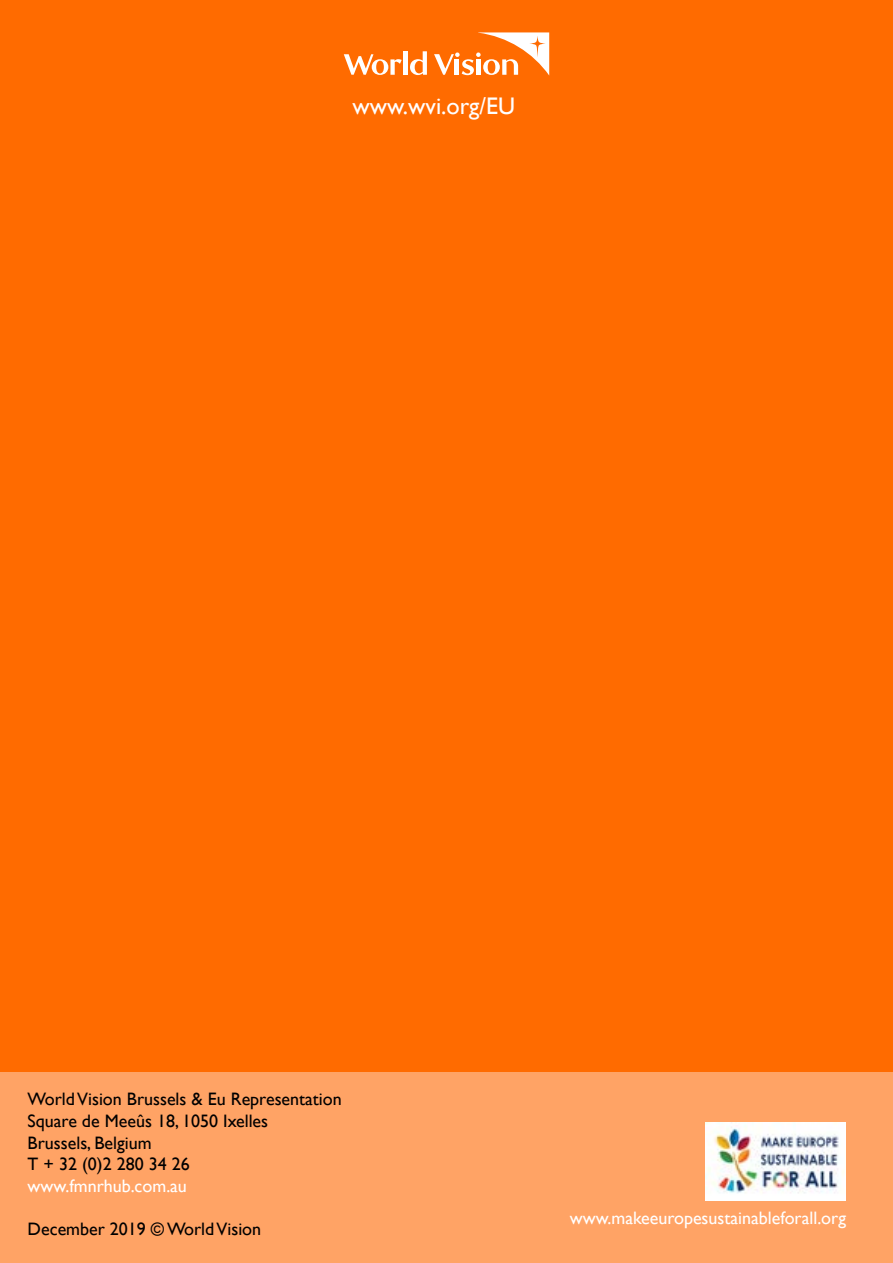
<style>
.page{position:relative;width:893px;height:1263px;background:#ff6b00}
.page>*{position:absolute;margin:0;border:0;box-sizing:border-box;transform-origin:0 0}
.t1{font:24px "Gill Sans";color:#fff}
.t2{font:18px/21.6px "Gill Sans";color:#000}
.t3{font:18px "Gill Sans";color:#fff}
</style>
<div class="page">
<div style="left:403px;top:51px;width:5px;height:24px;background:#fff"></div>
<svg style="left:344px;top:54px;width:58px;height:21px"></svg>
<svg style="left:410px;top:51px;width:17px;height:24px"></svg>
<svg style="left:434px;top:32px;width:115px;height:44px"></svg>
<div style="left:0;top:1072px;width:893px;height:191px;background:#ffa365"></div>
<img style="left:706px;top:1123px;width:139px;height:78px">
<h1 class="t1" style="left:353px;top:92px;width:164px">www.wvi.org/EU</h1>
<p class="t2" style="left:28px;top:1089px;width:316px">World Vision Brussels &amp; Eu Representation<br>Square de Meeûs 18, 1050 Ixelles<br>Brussels, Belgium<br>T + 32 (0)2 280 34 26</p>
<p class="t3" style="left:28px;top:1175px;width:161px">www.fmnrhub.com.au</p>
<p class="t2" style="left:28px;top:1218px;width:235px">December 2019 © World Vision</p>
<p class="t3" style="left:570px;top:1207px;width:278px">www.makeeuropesustainableforall.org</p>
</div>
